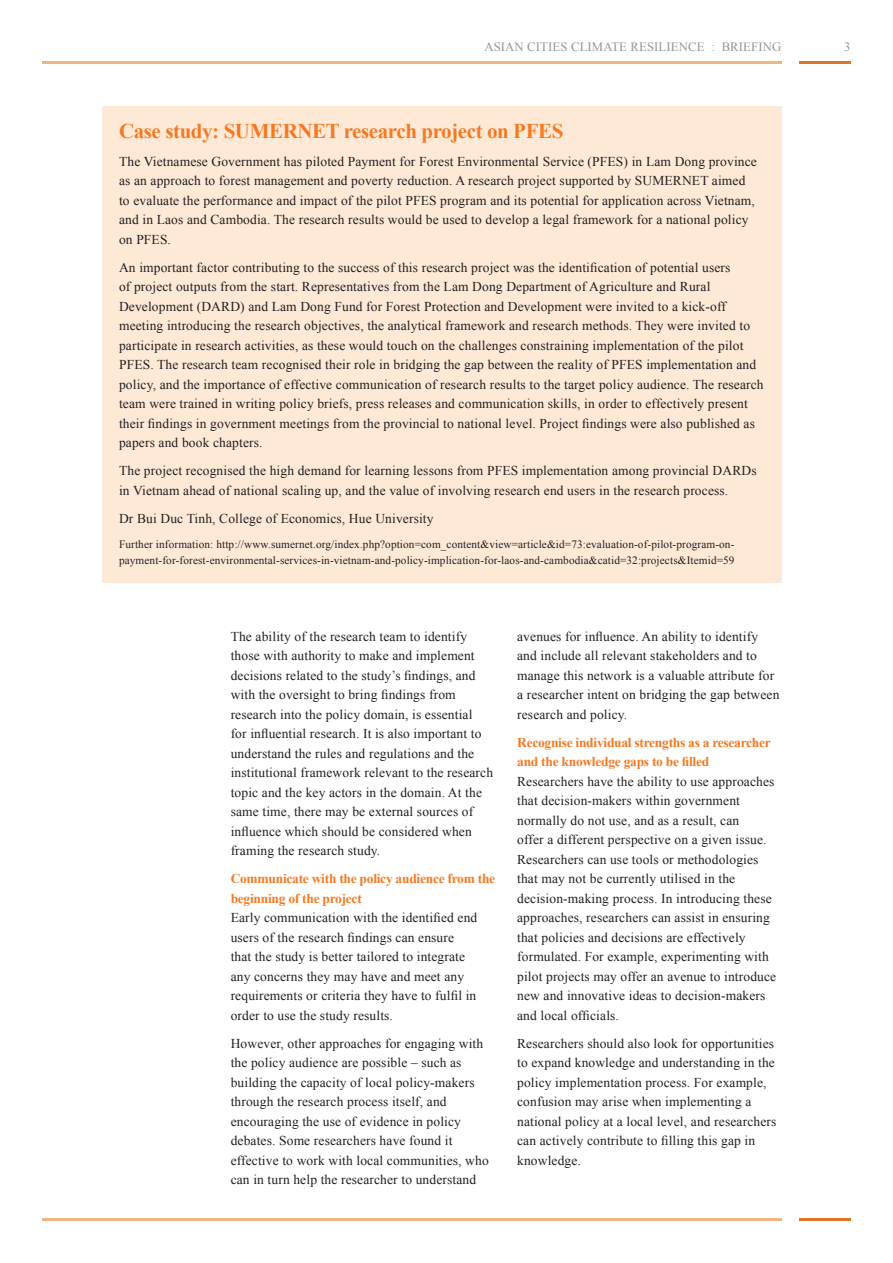
<style>
.page{position:relative;width:893px;height:1263px;background:#fff}
.page>*{position:absolute;margin:0;border:0;box-sizing:border-box;transform-origin:0 0}
.t1{font:700 21px "Times New Roman";letter-spacing:-.02em;color:#f47921}
.t2{font:13.5px/19.5px "Times New Roman";letter-spacing:.01em;color:#231f20}
.t3{font:700 13.5px/19.5px "Times New Roman";letter-spacing:-.02em;color:#f47921}
.t4{font:12.75px "Times New Roman";letter-spacing:.01em;color:#939598}
.t5{font:11.25px/16.5px "Times New Roman";letter-spacing:.01em;color:#231f20}
</style>
<div class="page">
<hr style="left:799px;top:62px;width:51px;height:2px;background:#df7527">
<hr style="left:43px;top:62px;width:739px;height:2px;background:#eeb484">
<hr style="left:799px;top:1218px;width:51px;height:2px;background:#df7527">
<hr style="left:43px;top:1218px;width:739px;height:2px;background:#eeb484">
<div style="left:102px;top:106px;width:679px;height:477px;background:#fee9d6"></div>
<p class="t4" style="left:484px;top:39px;width:298px">Asian Cities Climate Resilience : Briefing</p>
<p class="t4" style="left:844px;top:39px;width:8px">3</p>
<h1 class="t1" style="left:119px;top:116px;width:446px">Case study: SUMERNET research project on PFES</h1>
<p class="t2" style="left:119px;top:151px;width:639px">The Vietnamese Government has piloted Payment for Forest Environmental Service (PFES ) in Lam Dong province as an approach to forest management and poverty reduction. A research project supported by SUMERNET</p>
<p class="t2" style="left:712px;top:171px;width:35px">aimed</p>
<p class="t2" style="left:119px;top:190px;width:637px;text-indent:321px">program and its potential for application across Vietnam, and in Laos and Cambodia. The research results would be used to develop a legal framework for a national policy on PFES .</p>
<p class="t2" style="left:119px;top:257px;width:633px">An important factor contributing to the success of this research project was the identification of potential users<br>of project outputs from the start. Representatives from the Lam Dong Department of Agriculture and Rural Development (DARD) and Lam Dong Fund for Forest Protection and Development were invited to a kick-off meeting introducing the research objectives, the analytical framework and research methods. They were invited to participate in research activities, as these would touch on the challenges constraining implementation of the pilot PFES . The research team recognised their role in bridging the gap between the reality of PFES</p>
<p class="t2" style="left:119px;top:190px;width:303px">to evaluate the performance and impact of the pilot PFES</p>
<p class="t2" style="left:119px;top:355px;width:646px;text-indent:527px">implementation and policy, and the importance of effective communication of research results to the target policy audience. The research team were trained in writing policy briefs, press releases and communication skills, in order to effectively present their findings in government meetings from the provincial to national level. Project findings were also published as papers and book chapters.</p>
<p class="t2" style="left:119px;top:460px;width:385px">The project recognised the high demand for learning lessons from PFES</p>
<p class="t2" style="left:119px;top:460px;width:639px;text-indent:403px">implementation among provincial DARDs in Vietnam ahead of national scaling up, and the value of involving research end users in the research process.</p>
<p class="t2" style="left:119px;top:508px;width:316px">Dr Bui Duc Tinh, College of Economics, Hue University</p>
<p class="t5" style="left:119px;top:535px;width:617px">Further information: http://www.sumernet.org/index.php?option=com_content&amp;view=article&amp;id=73:evaluation-of-pilot-program-on&shy;payment-for-forest-environmental-services-in-vietnam-and-policy-implication-for-laos-and-cambodia&amp;catid=32:projects&amp;Itemid=59</p>
<p class="t2" style="left:231px;top:626px;width:264px">The ability of the research team to identify those with authority to make and implement decisions related to the study’s findings, and with the oversight to bring findings from research into the policy domain, is essential<br>for influential research. It is also important to understand the rules and regulations and the institutional framework relevant to the research topic and the key actors in the domain. At the same time, there may be external sources of influence which should be considered when framing the research study.</p>
<p class="t3" style="left:231px;top:869px;width:266px">Communicate with the policy audience from the beginning of the project</p>
<p class="t2" style="left:231px;top:908px;width:248px">Early communication with the identified end users of the research findings can ensure that the study is better tailored to integrate any concerns they may have and meet any requirements or criteria they have to fulfil in order to use the study results.</p>
<p class="t2" style="left:231px;top:1033px;width:260px">However, other approaches for engaging with the policy audience are possible – such as building the capacity of local policy-makers through the research process itself, and encouraging the use of evidence in policy debates. Some researchers have found it effective to work with local communities, who can in turn help the researcher to understand</p>
<p class="t2" style="left:517px;top:626px;width:264px">avenues for influence. An ability to identify and include all relevant stakeholders and to manage this network is a valuable attribute for a researcher intent on bridging the gap between research and policy.</p>
<p class="t3" style="left:517px;top:732px;width:255px">Recognise individual strengths as a researcher and the knowledge gaps to be filled</p>
<p class="t2" style="left:517px;top:771px;width:261px">Researchers have the ability to use approaches that decision-makers within government normally do not use, and as a result, can<br>offer a different perspective on a given issue.<br>Researchers can use tools or methodologies that may not be currently utilised in the decision-making process. In introducing these approaches, researchers can assist in ensuring that policies and decisions are effectively formulated. For example, experimenting with pilot projects may offer an avenue to introduce new and innovative ideas to decision-makers and local officials.</p>
<p class="t2" style="left:517px;top:1033px;width:261px">Researchers should also look for opportunities to expand knowledge and understanding in the policy implementation process. For example, confusion may arise when implementing a national policy at a local level, and researchers can actively contribute to filling this gap in knowledge.</p>
</div>
